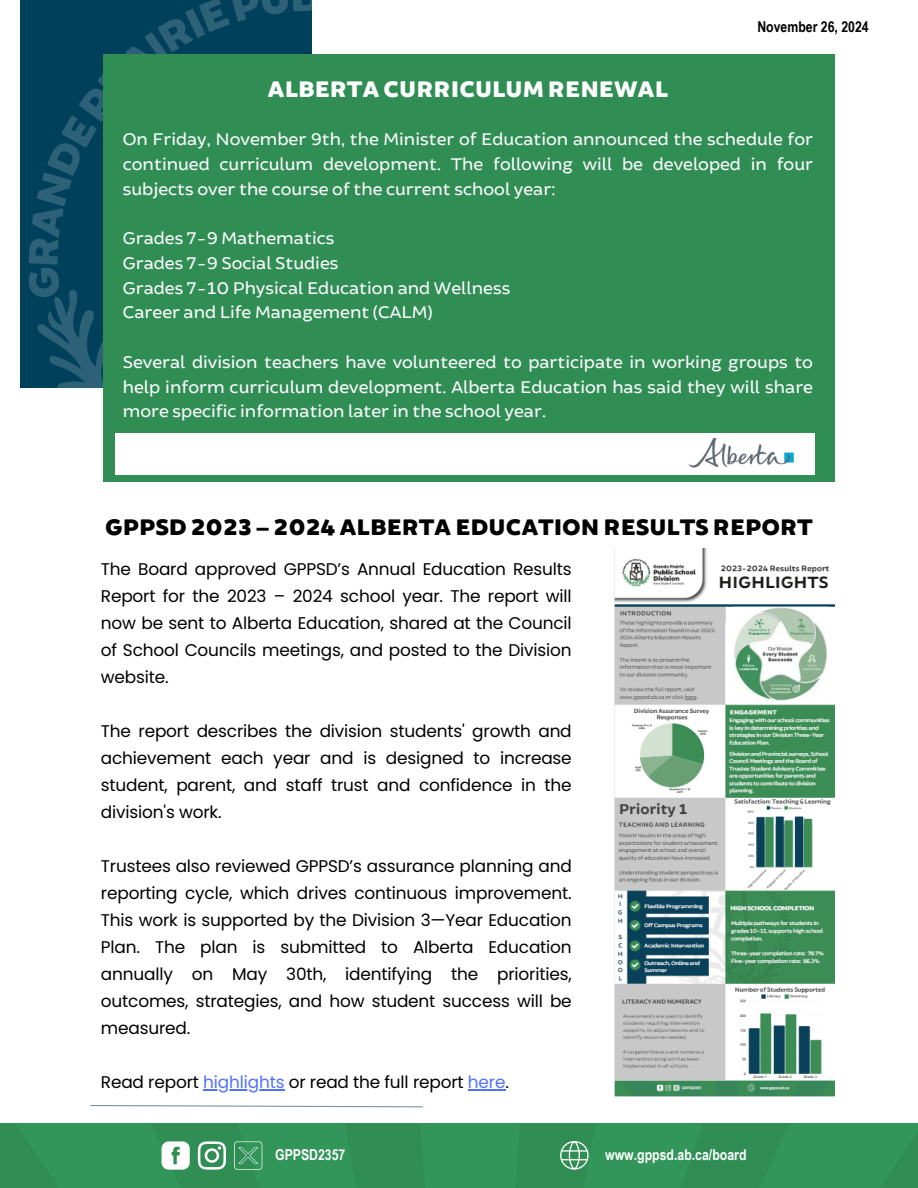
<style>
.page{position:relative;width:918px;height:1188px;background:#fff}
.page>*{position:absolute;margin:0;border:0;box-sizing:border-box;transform-origin:0 0}
.t1{font:900 24px "Brocha W00";color:#000}
.t2{font:900 24px "Brocha W00";color:#fefefe}
.t3{font:18px/24.8px "Brocha W00";color:#fefefe;text-align:justify}
.t4{font:16.95px/27px "Poppins";letter-spacing:-.01em;color:#000;text-align:justify}
.t5{font:700 15px "Arial Narrow";color:#fff}
.t6{font:700 15px "Arial Narrow";color:#000}
.s1{color:#5271ff}
</style>
<div class="page">
<img style="left:20px;top:0;width:624px;height:388px">
<div style="left:103px;top:55px;width:731px;height:427px;background:#308e55"></div>
<svg style="left:90px;top:1105px;width:333px;height:3px"></svg>
<div style="left:16px;top:1124px;width:902px;height:64px;background:#329559"></div>
<img style="left:614px;top:548px;width:221px;height:548px">
<div style="left:115px;top:434px;width:700px;height:41px;background:#fff"></div>
<img style="left:688px;top:439px;width:106px;height:29px">
<hr style="left:203px;top:1089px;width:81px;height:1px;background:#5271ff">
<hr style="left:468px;top:1089px;width:37px;height:1px;background:#5271ff">
<p class="t2" style="left:268px;top:74px;width:402px">ALBERTA CURRICULUM RENEWAL</p>
<h1 class="t6" style="left:757px;top:18px;width:113px">November 26, 2024</h1>
<h2 class="t3" style="left:123px;top:127px;width:692px">On Friday, November 9th, the Minister of Education announced the schedule for continued curriculum development. The following will be developed in four subjects over the course of the current school year:</h2>
<h2 class="t3" style="left:123px;top:226px;width:389px;text-align:left">Grades 7-9 Mathematics<br>Grades 7-9 Social Studies<br>Grades 7-10 Physical Education and Wellness<br>Career and Life Management (CALM)</h2>
<h2 class="t3" style="left:123px;top:350px;width:692px">Several division teachers have volunteered to participate in working groups to help inform curriculum development. Alberta Education has said they will share more specific information later in the school year.</h2>
<p class="t1" style="left:105px;top:512px;width:709px">GPPSD 2023 – 2024 ALBERTA EDUCATION RESULTS REPORT</p>
<h3 class="t4" style="left:101px;top:556px;width:472px">The Board approved GPPSD’s Annual Education Results Report for the 2023 – 2024 school year. The report will now be sent to Alberta Education, shared at the Council of School Councils meetings, and posted to the Division website.</h3>
<h3 class="t4" style="left:101px;top:718px;width:472px">The report describes the division students' growth and achievement each year and is designed to increase student, parent, and staff trust and confidence in the division's work.</h3>
<h3 class="t4" style="left:101px;top:853px;width:472px">Trustees also reviewed GPPSD’s assurance planning and reporting cycle, which drives continuous improvement.<br>This work is supported by the Division 3—Year Education Plan. The plan is submitted to Alberta Education annually on May 30th, identifying the priorities, outcomes, strategies, and how student success will be measured.</h3>
<h3 class="t4" style="left:101px;top:1069px;width:410px">Read report <span class="s1">highlights</span> or read the full report <span class="s1">here</span>.</h3>
<h1 class="t5" style="left:275px;top:1146px;width:72px">GPPSD2357</h1>
<p class="t5" style="left:605px;top:1146px;width:143px">www.gppsd.ab.ca/board</p>
</div>
